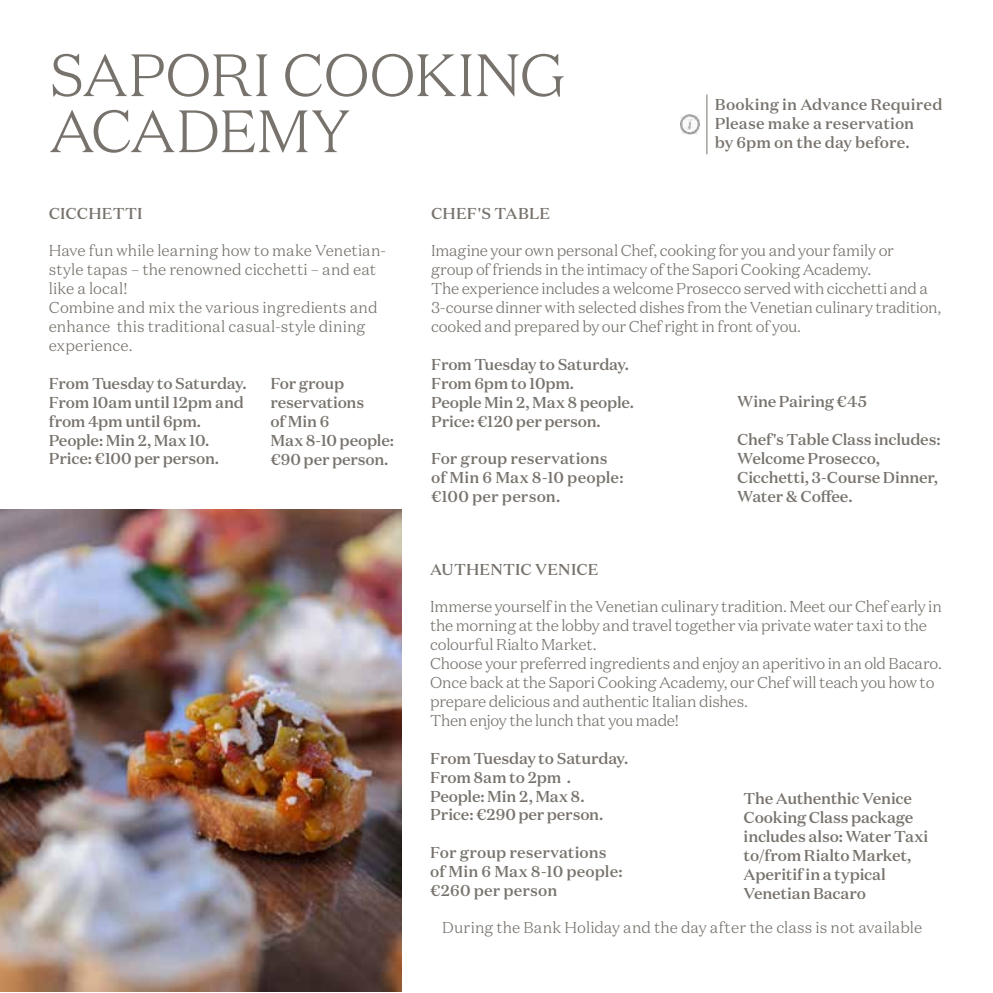
<style>
.page{position:relative;width:993px;height:993px;background:#fff}
.page>*{position:absolute;margin:0;border:0;box-sizing:border-box;transform-origin:0 0}
.t1{font:300 59.5px/56px "Domaine Text";letter-spacing:-.01em;color:#77726c}
.t2{font:300 15.75px/18.9px "Domaine Text";letter-spacing:-.01em;color:#77726c}
.t3{font:500 15.75px/18.9px "Domaine Text";letter-spacing:-.01em;color:#77726c}
.t4{font:500 15.75px "Domaine Text";letter-spacing:.01em;color:#77726c}
</style>
<div class="page">
<img style="left:680px;top:115px;width:19px;height:19px">
<hr style="left:706px;top:94px;width:1px;height:60px;background:#77726c">
<img style="left:0;top:509px;width:401px;height:482px">
<h1 class="t1" style="left:50px;top:46px;width:517px">SAPORI COOKING<br>ACADEMY</h1>
<p class="t3" style="left:714px;top:95px;width:229px">Booking in Advance Required<br>Please make a reservation<br>by 6pm on the day before.</p>
<p class="t4" style="left:49px;top:203px;width:95px">CICCHETTI</p>
<p class="t2" style="left:49px;top:241px;width:339px">Have fun while learning how to make Venetian&shy;style tapas – the renowned cicchetti – and eat like a local!<br>Combine and mix the various ingredients and enhance this traditional casual-style dining experience.</p>
<p class="t3" style="left:49px;top:373px;width:199px">From Tuesday to Saturday.<br>From 10am until 12pm and from 4pm until 6pm.<br>People: Min 2, Max 10.<br>Price: €100 per person.</p>
<p class="t3" style="left:270px;top:374px;width:125px">For group reservations<br>of Min 6<br>Max 8-10 people: €90 per person.</p>
<p class="t4" style="left:431px;top:203px;width:120px">CHEF'S TABLE</p>
<p class="t2" style="left:431px;top:241px;width:511px">Imagine your own personal Chef, cooking for you and your family or<br>group of friends in the intimacy of the Sapori Cooking Academy.<br>The experience includes a welcome Prosecco served with cicchetti and a 3-course dinner with selected dishes from the Venetian culinary tradition, cooked and prepared by our Chef right in front of you.</p>
<p class="t3" style="left:431px;top:354px;width:204px">From Tuesday to Saturday.<br>From 6pm to 10pm.<br>People Min 2, Max 8 people.<br>Price: €120 per person.</p>
<p class="t3" style="left:431px;top:449px;width:194px">For group reservations of Min 6 Max 8-10 people: €100 per person.</p>
<p class="t3" style="left:737px;top:391px;width:131px">Wine Pairing €45</p>
<p class="t3" style="left:737px;top:429px;width:205px">Chef's Table Class includes:<br>Welcome Prosecco,<br>Cicchetti, 3-Course Dinner,<br>Water &amp; Coffee.</p>
<p class="t4" style="left:430px;top:558px;width:170px">AUTHENTIC VENICE</p>
<p class="t2" style="left:430px;top:597px;width:513px">Immerse yourself in the Venetian culinary tradition. Meet our Chef early in the morning at the lobby and travel together via private water taxi to the colourful Rialto Market.<br>Choose your preferred ingredients and enjoy an aperitivo in an old Bacaro.<br>Once back at the Sapori Cooking Academy, our Chef will teach you how to prepare delicious and authentic Italian dishes.<br>Then enjoy the lunch that you made!</p>
<p class="t3" style="left:430px;top:748px;width:199px">From Tuesday to Saturday.<br>From 8am to 2pm .<br>People: Min 2, Max 8.<br>Price: €290 per person.</p>
<p class="t3" style="left:430px;top:842px;width:194px">For group reservations of Min 6 Max 8-10 people: €260 per person</p>
<p class="t3" style="left:743px;top:788px;width:186px">The Authenthic Venice<br>Cooking Class package includes also: Water Taxi to/from Rialto Market,<br>Aperitif in a typical<br>Venetian Bacaro</p>
<p class="t2" style="left:442px;top:917px;width:481px">During the Bank Holiday and the day after the class is not available</p>
</div>
